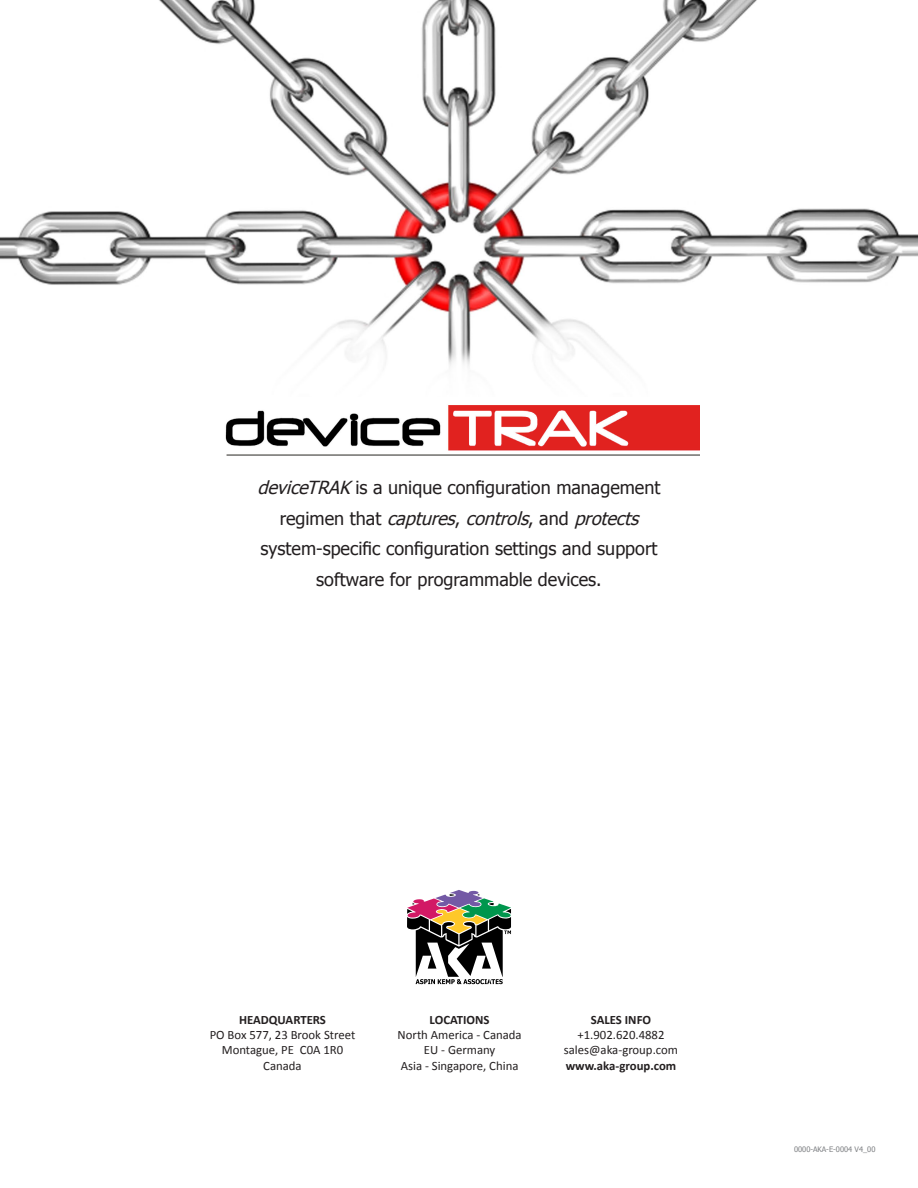
<style>
.page{position:relative;width:918px;height:1188px;background:#fff}
.page>*{position:absolute;margin:0;border:0;box-sizing:border-box;transform-origin:0 0}
.t1{font:18px "Tahoma";color:#231f20}
.t2{font:italic 18px "Tahoma";color:#231f20}
.t3{font:12.75px "Calibri";color:#231f20}
.t4{font:700 12.75px "Calibri";color:#231f20}
.t5{font:7.5px "Tahoma";color:#808285}
.s1{font-style:italic}
.s2{font-style:normal}
</style>
<div class="page">
<img style="left:0;top:0;width:918px;height:985px">
<img style="left:215px;top:398px;width:485px;height:66px">
<svg style="left:407px;top:890px;width:104px;height:94px"></svg>
<p class="t1" style="left:258px;top:476px;width:404px"><span class="s1">deviceTRAK</span>is a unique configuration management</p>
<p class="t2" style="left:280px;top:507px;width:366px"><span class="s2">r e g i m e n t h a t</span> captures<span class="s2">,</span> controls<span class="s2">, a n d</span> protects</p>
<p class="t1" style="left:261px;top:537px;width:398px">system-specific configuration settings and support</p>
<p class="t1" style="left:316px;top:568px;width:287px">software for programmable devices.</p>
<p class="t4" style="left:239px;top:1011px;width:88px">HEADQUARTERS</p>
<p class="t3" style="left:210px;top:1027px;width:147px">PO Box 577, 23 Brook Street</p>
<p class="t3" style="left:222px;top:1042px;width:123px">Montague, PE C0A 1R0</p>
<p class="t3" style="left:263px;top:1057px;width:40px">Canada</p>
<p class="t4" style="left:430px;top:1011px;width:62px">LOCATIONS</p>
<p class="t3" style="left:398px;top:1027px;width:126px">North America - Canada</p>
<p class="t3" style="left:424px;top:1042px;width:73px">EU - Germany</p>
<p class="t3" style="left:401px;top:1057px;width:119px">Asia - Singapore, China</p>
<p class="t4" style="left:591px;top:1011px;width:62px">SALES INFO</p>
<p class="t3" style="left:577px;top:1027px;width:89px">+ 1.902.620.4882</p>
<p class="t3" style="left:564px;top:1042px;width:116px">sales@aka-group.com</p>
<p class="t4" style="left:566px;top:1057px;width:112px">www.aka-group.com</p>
<p class="t5" style="left:794px;top:1145px;width:83px">0000-AKA-E-0004 V4_00</p>
</div>
